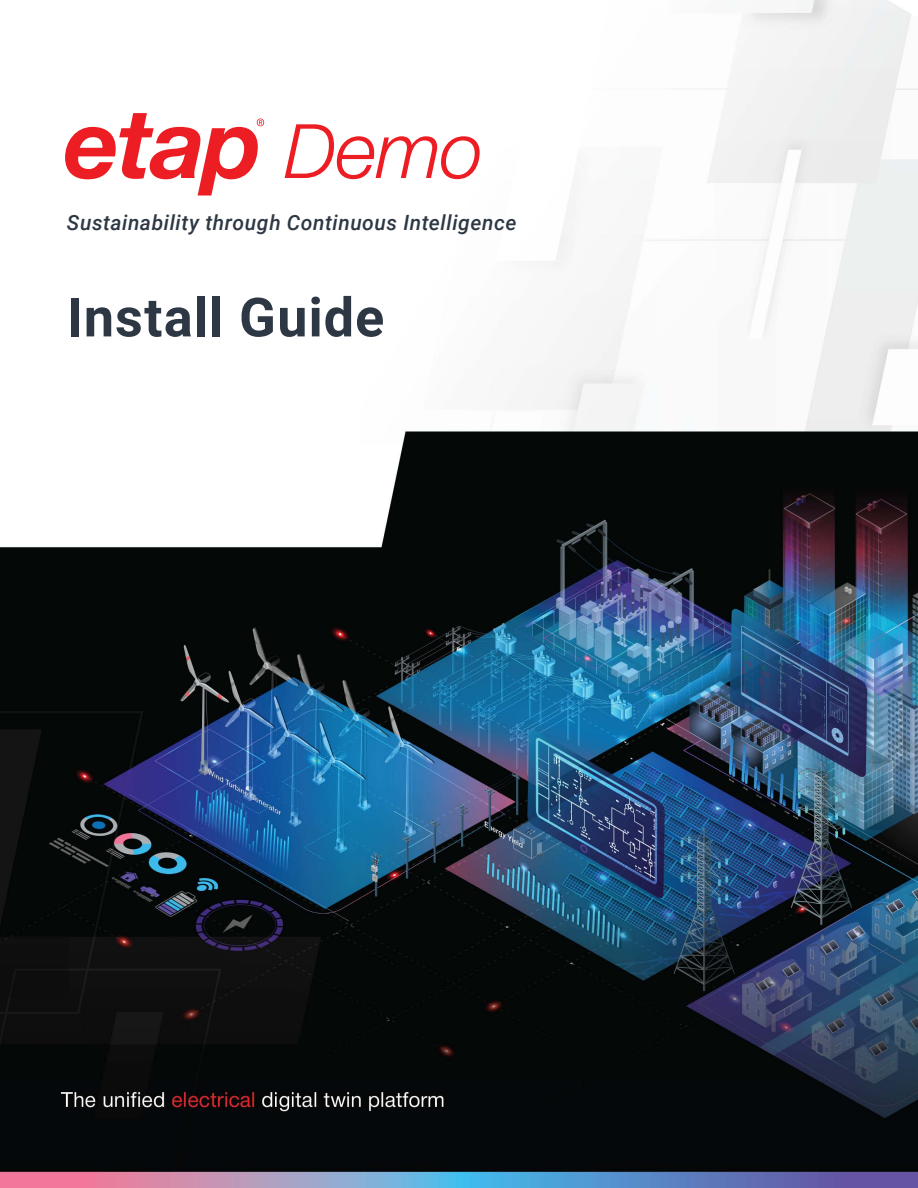
<style>
.page{position:relative;width:918px;height:1188px;background:#fff}
.page>*{position:absolute;margin:0;border:0;box-sizing:border-box;transform-origin:0 0}
.t1{font:italic 700 96.3px "Helvetica Neue";color:#ed1d24}
.t2{font:700 54px "Roboto";letter-spacing:.02em;color:#2d3844}
.t3{font:italic 500 21px "Roboto";letter-spacing:.03em;color:#2d3844}
.s1{font-weight:300;font-size:75.15px}
.s2{font-weight:300;font-size:78.45px}
</style>
<div class="page">
<img style="left:0;top:0;width:918px;height:1188px">
<svg style="left:257px;top:119px;width:7px;height:7px"></svg>
<h1 class="t1" style="left:64px;top:84px;width:421px">etap <span class="s1">D</span><span class="s2">emo</span></h1>
<p class="t3" style="left:67px;top:207px;width:451px">Sustainability through Continuous Intelligence</p>
<h2 class="t2" style="left:67px;top:279px;width:319px">Install Guide</h2>
</div>
